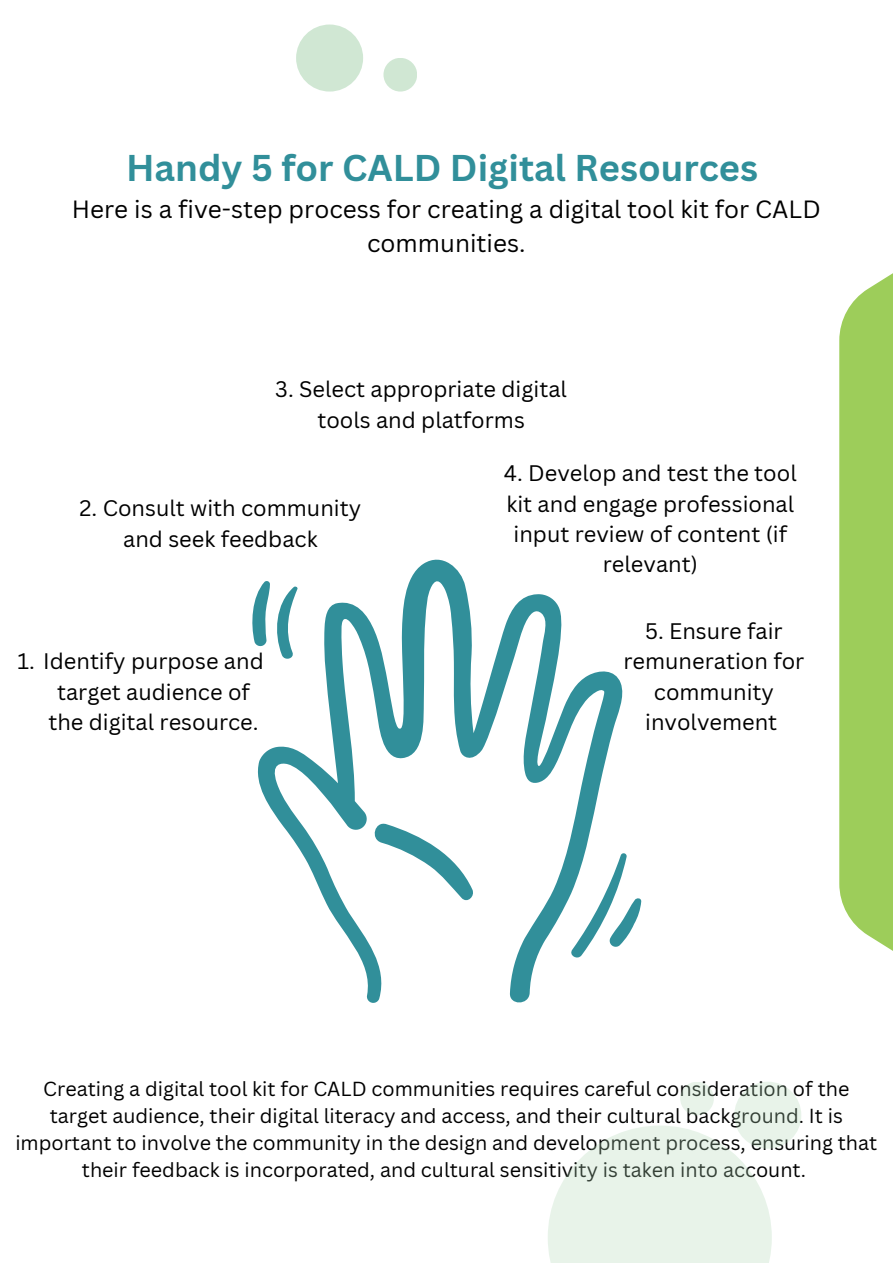
<style>
.page{position:relative;width:893px;height:1264px;background:#fff}
.page>*{position:absolute;margin:0;border:0;box-sizing:border-box;transform-origin:0 0}
.t1{font:700 36.3px "Canva Sans";color:#318f9a}
.t2{font:24.3px/33.8px "Canva Sans";color:#000;text-align:center}
.t3{font:21.9px/30.3px "Canva Sans";color:#000;text-align:center}
.t4{font:19.8px/27px "Canva Sans";color:#000;text-align:center}
</style>
<div class="page">
<svg style="left:257px;top:559px;width:366px;height:444px"></svg>
<svg style="left:369px;top:820px;width:106px;height:84px"></svg>
<svg style="left:568px;top:853px;width:73px;height:107px"></svg>
<svg style="left:252px;top:581px;width:46px;height:80px"></svg>
<div style="left:839px;top:254px;width:53px;height:716px;background:#9dcd5a"></div>
<svg style="left:548px;top:1125px;width:223px;height:137px;fill:#e8f3e9"></svg>
<div style="left:734px;top:1081px;width:67px;height:67px;background:#e8f3e9;border-radius:50%"></div>
<div style="left:680px;top:1081px;width:33px;height:34px;background:#e8f3e9;border-radius:50%"></div>
<div style="left:296px;top:25px;width:67px;height:67px;background:#d0e7d3;border-radius:50%"></div>
<div style="left:383px;top:58px;width:34px;height:34px;background:#d0e7d3;border-radius:50%"></div>
<h1 class="t1" style="left:126px;top:142px;width:633px">Handy 5 for CALD Digital Resources</h1>
<p class="t2" style="left:72px;top:192px;width:750px">Here is a five-step process for creating a digital tool kit for CALD communities.</p>
<p class="t3" style="left:275px;top:373px;width:293px">3. Select appropriate digital tools and platforms</p>
<p class="t3" style="left:504px;top:457px;width:294px">4. Develop and test the tool kit and engage professional input review of content (if relevant)</p>
<p class="t3" style="left:80px;top:492px;width:283px">2. Consult with community and seek feedback</p>
<p class="t3" style="left:18px;top:645px;width:248px">1. Identify purpose and</p>
<p class="t3" style="left:57px;top:676px;width:194px">target audience of</p>
<p class="t3" style="left:48px;top:706px;width:212px">the digital resource.</p>
<p class="t3" style="left:623px;top:615px;width:182px">5. Ensure fair remuneration for community involvement</p>
<p class="t4" style="left:15px;top:1074px;width:863px">Creating a digital tool kit for CALD communities requires careful consideration of the target audience, their digital literacy and access, and their cultural background. It is important to involve the community in the design and development process, ensuring that their feedback is incorporated, and cultural sensitivity is taken into account.</p>
</div>
